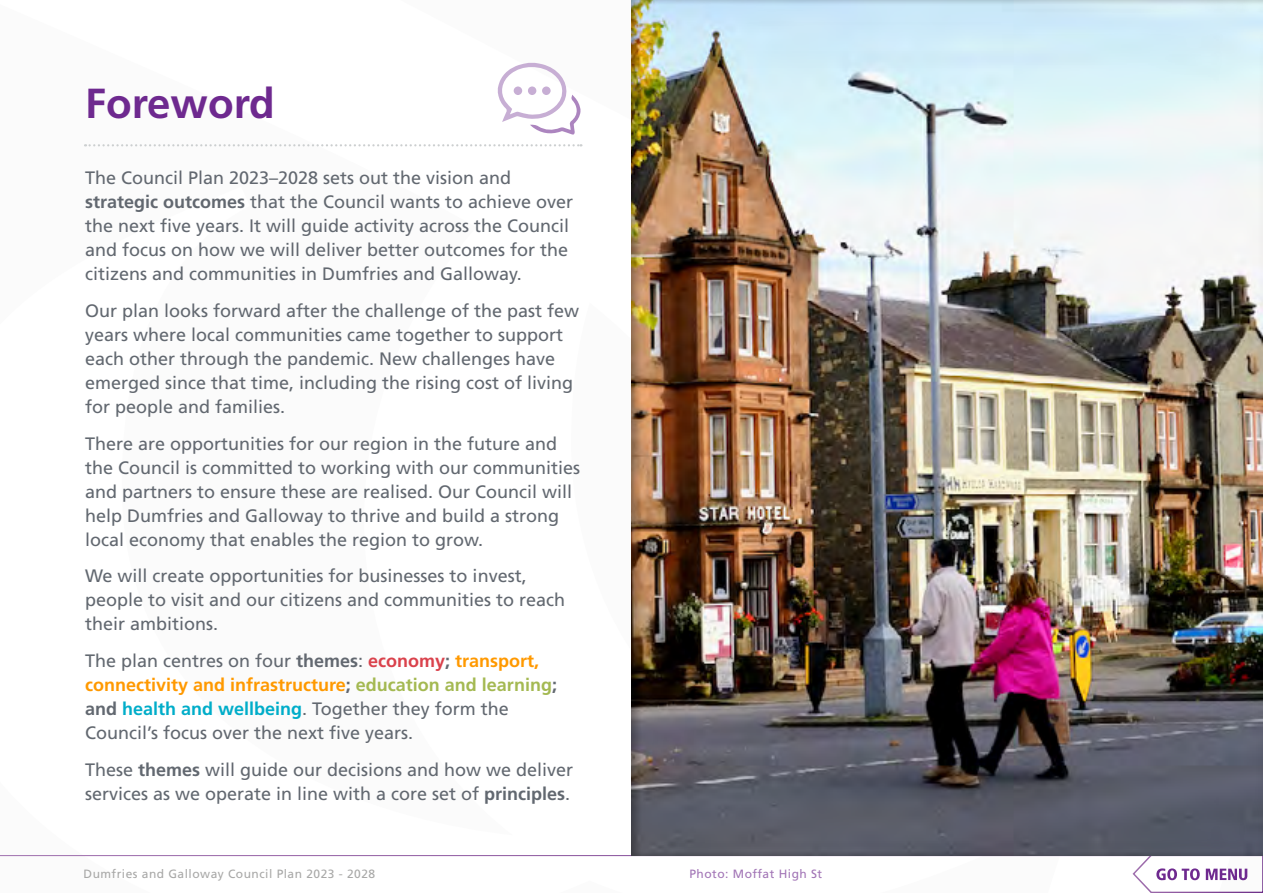
<style>
.page{position:relative;width:1263px;height:893px;background:#fff}
.page>*{position:absolute;margin:0;border:0;box-sizing:border-box;transform-origin:0 0}
.Section_Heading{font:700 42px "Frutiger";color:#6e298f}
.Body_Text{font:18px/24px "Frutiger";color:#626870}
.Footer_Text_Grey{font:12px "Frutiger";letter-spacing:.04em;color:#a8a8a7}
.Footer_Text_Light{font:12px "Frutiger";letter-spacing:.04em;color:#a275b6}
.s1{font-weight:700}
.s2{font-weight:700;color:#da424c}
.s3{font-weight:700;color:#f90}
.s4{font-weight:700;color:#a4b952}
.s5{font-weight:700;color:#00adc9}
</style>
<div class="page">
<svg style="left:0;top:856px;width:618px;height:1px"></svg>
<svg style="left:85px;top:144px;width:496px;height:2px"></svg>
<svg style="left:498px;top:63px;width:82px;height:72px"></svg>
<div style="left:542px;top:86px;width:9px;height:9px;background:#c7aed4;border-radius:50%"></div>
<div style="left:514px;top:86px;width:8px;height:9px;background:#c7aed4;border-radius:50%"></div>
<div style="left:528px;top:86px;width:8px;height:9px;background:#c7aed4;border-radius:50%"></div>
<svg style="left:1132px;top:857px;width:131px;height:36px"></svg>
<div style="left:618px;top:0;width:645px;height:857px;background:#000;opacity:.35"></div>
<p class="Section_Heading" style="left:85px;top:78px;width:191px">Foreword</p>
<p class="Body_Text" style="left:85px;top:166px;width:490px">The Council Plan 2023–2028 sets out the vision and <span class="s1">strategic outcomes</span> that the Council wants to achieve over the next five years. It will guide activity across the Council and focus on how we will deliver better outcomes for the citizens and communities in Dumfries and Galloway.</p>
<p class="Body_Text" style="left:85px;top:298px;width:496px">Our plan looks forward after the challenge of the past few years where local communities came together to support each other through the pandemic. New challenges have emerged since that time, including the rising cost of living for people and families.</p>
<p class="Body_Text" style="left:85px;top:431px;width:497px">There are opportunities for our region in the future and the Council is committed to working with our communities and partners to ensure these are realised. Our Council will help Dumfries and Galloway to thrive and build a strong local economy that enables the region to grow.</p>
<p class="Body_Text" style="left:85px;top:564px;width:482px">We will create opportunities for businesses to invest, people to visit and our citizens and communities to reach their ambitions.</p>
<p class="Body_Text" style="left:85px;top:649px;width:474px">The plan centres on four <span class="s1">themes</span>: <span class="s2">economy</span><span class="s1">;</span> <span class="s3">transport, connectivity and infrastructure</span><span class="s1">;</span> <span class="s4">education and learning</span><span class="s1">; and</span> <span class="s5">health and wellbeing</span>. Together they form the Council’s focus over the next five years.</p>
<p class="Body_Text" style="left:85px;top:757px;width:490px">These <span class="s1">themes</span> will guide our decisions and how we deliver services as we operate in line with a core set of <span class="s1">principles</span>.</p>
<p class="Footer_Text_Grey" style="left:84px;top:866px;width:293px">Dumfries and Galloway Council Plan 2023 - 2028</p>
<p class="Footer_Text_Light" style="left:689px;top:866px;width:134px">Photo: Moffat High St</p>
</div>
